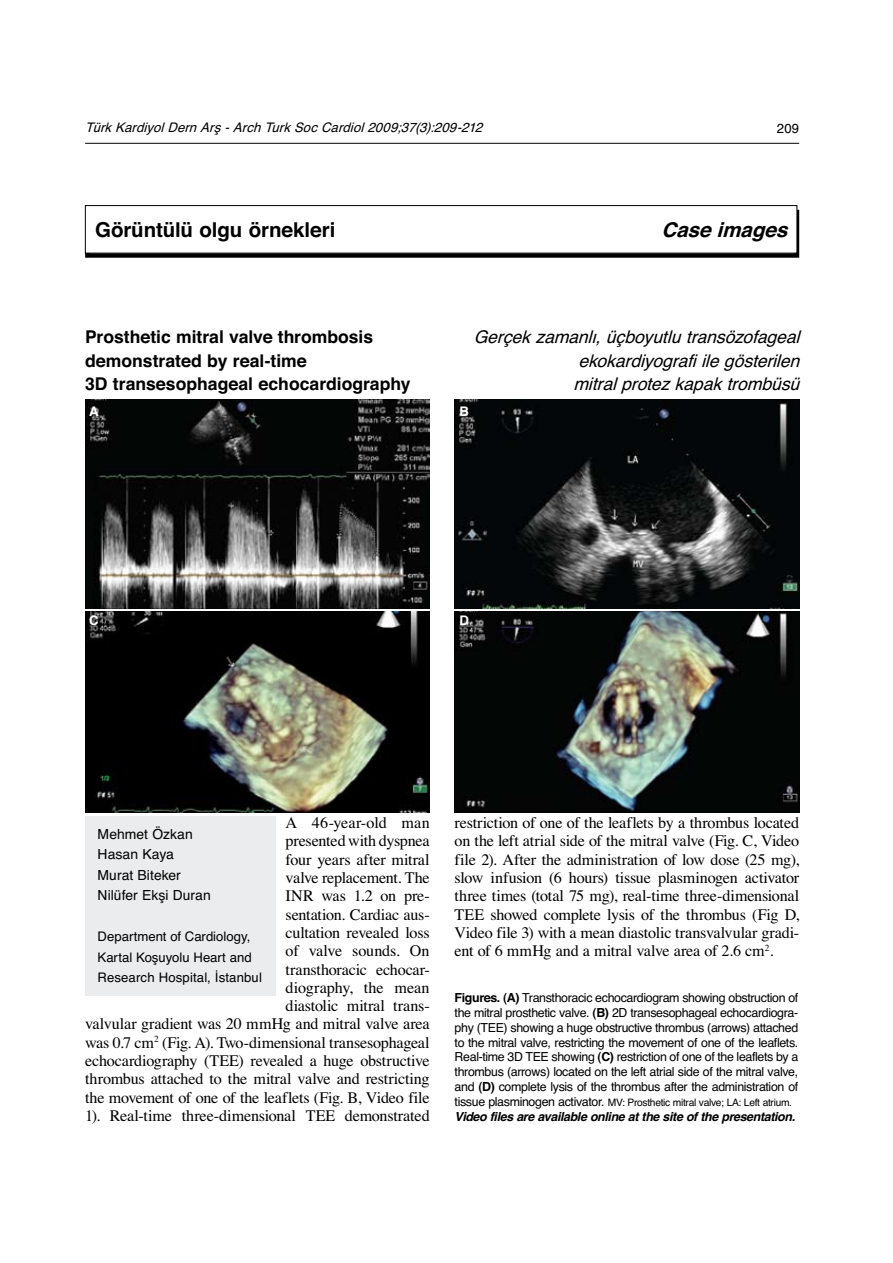
<style>
.page{position:relative;width:893px;height:1263px;background:#fff}
.page>*{position:absolute;margin:0;border:0;box-sizing:border-box;transform-origin:0 0}
.t1{font:700 20.55px "Helvetica";letter-spacing:-.005em;color:#000}
.t2{font:italic 700 20.55px "Helvetica";color:#000}
.t3{font:italic 17.55px/23.4px "Helvetica";letter-spacing:-.01em;color:#000;text-align:justify}
.t4{font:700 17.55px/23.4px "Helvetica";color:#000}
.t5{font:16.05px/18.3px "Times";letter-spacing:-.01em;color:#000;text-align:right}
.t6{font:13.95px/20.5px "Helvetica";letter-spacing:.005em;color:#000}
.t7{font:13.2px/20.5px "Helvetica";color:#000}
.t8{font:italic 13.2px "Helvetica";color:#000}
.t9{font:700 13.2px "Helvetica";color:#fff}
.t10{font:12.45px/15px "Helvetica";letter-spacing:-.03em;color:#000;text-align:justify}
.t11{font:italic 700 12.45px "Helvetica";letter-spacing:-.03em;color:#000}
.t12{font:10.2px "Helvetica";letter-spacing:-.03em;color:#000}
.s1{font-weight:700}
.s2{font-size:12.45px}
</style>
<div class="page">
<hr style="left:85px;top:143px;width:714px;height:1px;background:#000">
<div style="left:85px;top:210px;width:714px;height:48px;border:4px solid #000"></div>
<div style="left:85px;top:206px;width:712px;height:47px;background:#fff"></div>
<div style="left:85px;top:205px;width:712px;height:48px;border:1px solid #000"></div>
<img style="left:85px;top:400px;width:345px;height:208px">
<img style="left:455px;top:400px;width:344px;height:208px">
<img style="left:85px;top:611px;width:345px;height:201px">
<img style="left:455px;top:611px;width:344px;height:201px">
<div style="left:85px;top:816px;width:190px;height:179px;background:#ebeced"></div>
<p class="t8" style="left:85px;top:123px;width:402px">Türk KardiyolDern Arş -Arch Turk Soc Cardiol2009;37(3):209-212</p>
<p class="t7" style="left:777px;top:119px;width:24px">209</p>
<p class="t1" style="left:95px;top:222px;width:242px">Görüntülü olgu örnekleri</p>
<p class="t2" style="left:661px;top:222px;width:132px">Case images</p>
<p class="t4" style="left:85px;top:327px;width:327px">Prosthetic mitral valve thrombosis demonstrated by real-time<br>3D transesophageal echocardiography</p>
<p class="t9" style="left:89px;top:407px;width:11px">A</p>
<p class="t3" style="left:573px;top:327px;width:232px;text-indent:-100px">Gerçek zamanlı,üçboyutlu transözofageal ekokardiyografiile gösterilen mitralprotez kapak trombüsü</p>
<p class="t9" style="left:459px;top:407px;width:11px">B</p>
<p class="t9" style="left:89px;top:616px;width:11px">C</p>
<p class="t9" style="left:459px;top:616px;width:11px">D</p>
<p class="t5" style="left:85px;top:815px;width:346px">A 46-year-old man<br>presented with dyspnea<br>four years after mitral<br>valve replacement. The<br>INR was 1.2 on pre-<br>sentation. Cardiac aus-<br>cultation revealed loss<br>of valve sounds. On<br>transthoracic echocar-<br>diography, the mean<br>diastolic mitral trans-<br>valvular gradient was 20 mmHg and mitral valve area was 0.7 cm<sup>2</sup> (Fig. A). Two-dimensional transesophageal echocardiography (TEE) revealed a huge obstructive thrombus attached to the mitral valve and restricting the movement of one of the leaflets (Fig. B, Video file 1). Real-time three-dimensional TEE demonstrated</p>
<p class="t5" style="left:455px;top:815px;width:346px;text-align:justify">restriction of one of the leaflets by a thrombus located on the left atrial side of the mitral valve (Fig. C, Video file 2). After the administration of low dose (25 mg), slow infusion (6 hours) tissue plasminogen activator three times (total 75 mg), real-time three-dimensional TEE showed complete lysis of the thrombus (Fig D, Video file 3) with a mean diastolic transvalvular gradi&shy;ent of 6 mmHg and a mitral valve area of 2.6 cm<sup>2</sup>.</p>
<p class="t6" style="left:98px;top:825px;width:115px">Mehmet Özkan<br>Hasan Kaya<br>Murat Biteker<br>Nilüfer Ekşi Duran</p>
<p class="t7" style="left:98px;top:928px;width:166px">Department of Cardiology,<br>Kartal Koşuyolu Heart and<br>Research Hospital, İstanbul</p>
<p class="t10" style="left:455px;top:991px;width:345px"><span class="s1">Figures. (A)</span> Transthoracic echocardiogram showing obstruction of the mitral prosthetic valve. <span class="s1">(B)</span> 2D transesophageal echocardiogra&shy;phy (TEE) showing a huge obstructive thrombus (arrows) attached to the mitral valve, restricting the movement of one of the leaflets.<br>Real-time 3D TEE showing <span class="s1">(C)</span> restriction of one of the leaflets by a thrombus (arrows) located on the left atrial side of the mitral valve, and <span class="s1">(D)</span> complete lysis of the thrombus after the administration of</p>
<p class="t12" style="left:455px;top:1099px;width:339px"><span class="s2">tissue plasminogen activator.</span> MV: Prosthetic mitral valve; LA: Left atrium.</p>
<p class="t11" style="left:455px;top:1112px;width:342px">Video files are available online at the site of the presentation.</p>
</div>
